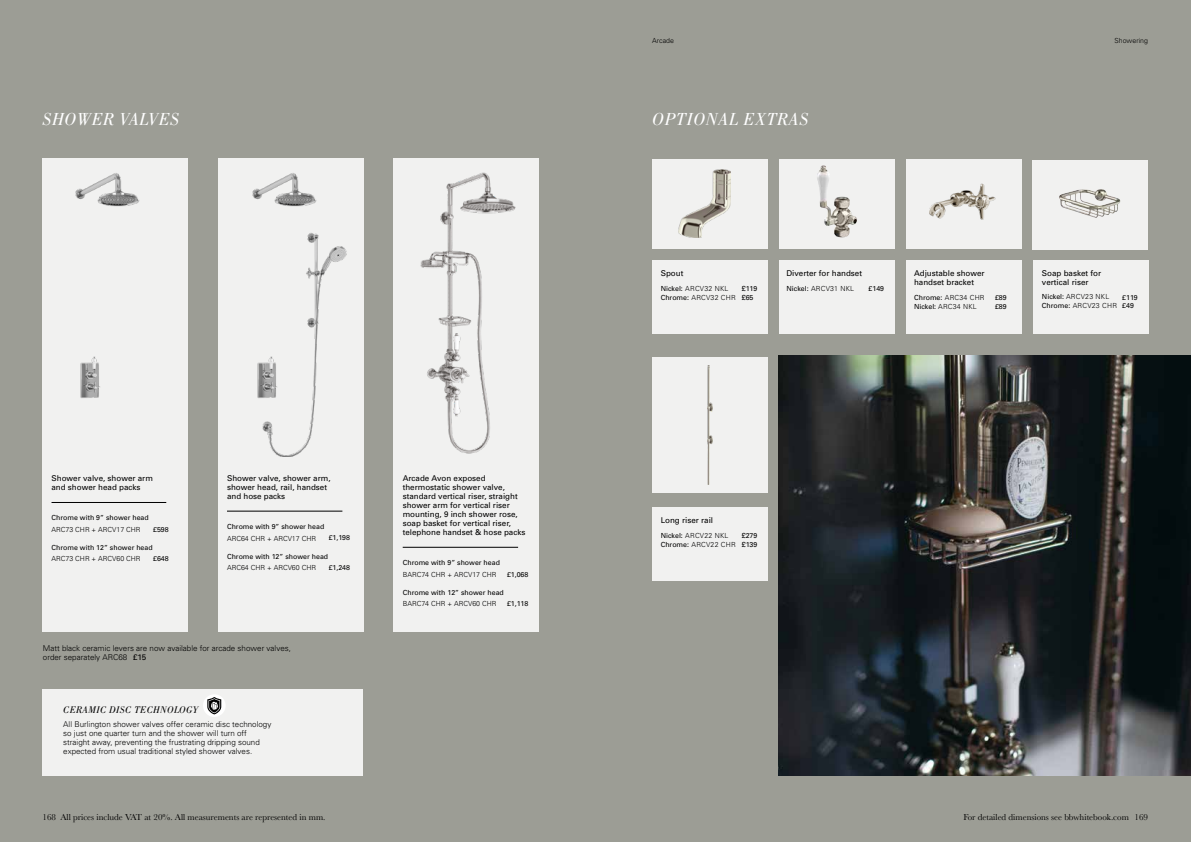
<style>
.page{position:relative;width:1191px;height:842px;background:#9c9d95}
.page>*{position:absolute;margin:0;border:0;box-sizing:border-box;transform-origin:0 0}
.t1{font:italic 18px "Bodoni";letter-spacing:.03em;color:#fff}
.t2{font:italic 10px "Bodoni";letter-spacing:.03em;color:#000}
.t3{font:9px "Baskerville";color:#000}
.t4{font:8px/9px "Univers";color:#000}
.t5{font:300 8px/9px "Univers";color:#000}
.t6{font:7px/9px "Univers";color:#000}
.t7{font:300 7px/9px "Univers";letter-spacing:.03em;color:#000}
.t8{font:300 7px "Univers";color:#000}
.s1{font-weight:400}
.s2{font-family:"Suisse Intl"}
</style>
<div class="page">
<div style="left:906px;top:260px;width:115px;height:74px;background:#f1f1f0"></div>
<div style="left:652px;top:260px;width:115px;height:74px;background:#f1f1f0"></div>
<div style="left:779px;top:260px;width:115px;height:74px;background:#f1f1f0"></div>
<div style="left:1033px;top:260px;width:115px;height:74px;background:#f1f1f0"></div>
<div style="left:652px;top:507px;width:115px;height:73px;background:#f1f1f0"></div>
<div style="left:652px;top:159px;width:115px;height:89px;background:#f1f1f0"></div>
<div style="left:652px;top:357px;width:115px;height:136px;background:#f1f1f0"></div>
<div style="left:779px;top:159px;width:115px;height:89px;background:#f1f1f0"></div>
<div style="left:1033px;top:160px;width:115px;height:89px;background:#f1f1f0"></div>
<div style="left:906px;top:159px;width:115px;height:89px;background:#f1f1f0"></div>
<div style="left:43px;top:159px;width:145px;height:473px;background:#f1f1f0"></div>
<div style="left:218px;top:159px;width:145px;height:473px;background:#f1f1f0"></div>
<div style="left:393px;top:159px;width:145px;height:473px;background:#f1f1f0"></div>
<hr style="left:52px;top:502px;width:114px;height:1px;background:#000">
<hr style="left:227px;top:511px;width:115px;height:1px;background:#000">
<hr style="left:403px;top:547px;width:115px;height:1px;background:#000">
<img style="left:252px;top:173px;width:95px;height:283px">
<img style="left:75px;top:173px;width:65px;height:225px">
<img style="left:420px;top:172px;width:96px;height:282px">
<div style="left:43px;top:689px;width:320px;height:86px;background:#f1f1f0"></div>
<div style="left:203px;top:694px;width:23px;height:23px;background:#fff;border-radius:50%"></div>
<svg style="left:207px;top:697px;width:14px;height:17px"></svg>
<img style="left:778px;top:356px;width:413px;height:419px">
<img style="left:678px;top:170px;width:52px;height:67px">
<img style="left:817px;top:165px;width:32px;height:72px">
<img style="left:929px;top:184px;width:66px;height:36px">
<img style="left:707px;top:365px;width:5px;height:120px">
<img style="left:1059px;top:189px;width:61px;height:29px">
<p class="t8" style="left:652px;top:36px;width:23px">Arcade</p>
<p class="t8" style="left:1114px;top:36px;width:35px">Showering</p>
<h1 class="t1" style="left:43px;top:109px;width:138px">SHOWER VALVES</h1>
<h1 class="t1" style="left:652px;top:109px;width:158px">OPTIONAL EXTRAS</h1>
<p class="t4" style="left:660px;top:269px;width:24px">Spout</p>
<p class="t7" style="left:660px;top:284px;width:77px"><span class="s1">Nickel:</span> ARCV32 NKL<br><span class="s1">Chrome:</span> ARCV32 CHR</p>
<p class="t6" style="left:741px;top:284px;width:17px"><span class="s2">£</span>119 <span class="s2">£</span>65</p>
<p class="t4" style="left:786px;top:269px;width:77px">Diverter for handset</p>
<p class="t7" style="left:786px;top:284px;width:69px"><span class="s1">Nickel:</span> ARCV31 NKL</p>
<p class="t6" style="left:868px;top:284px;width:17px">£149</p>
<p class="t4" style="left:914px;top:269px;width:72px">Adjustable shower handset bracket</p>
<p class="t7" style="left:914px;top:293px;width:72px"><span class="s1">Chrome:</span> ARC34 CHR<br><span class="s1">Nickel:</span> ARC34 NKL</p>
<p class="t4" style="left:1042px;top:268px;width:61px">Soap basket for vertical riser</p>
<p class="t7" style="left:1042px;top:292px;width:77px"><span class="s1">Nickel:</span> ARCV23 NKL<br><span class="s1">Chrome:</span> ARCV23 CHR</p>
<p class="t6" style="left:995px;top:293px;width:13px">£89 £89</p>
<p class="t6" style="left:1122px;top:293px;width:17px;line-height:8.3px">£119 £49</p>
<p class="t4" style="left:52px;top:474px;width:103px">Shower valve, shower arm and shower head packs</p>
<p class="t6" style="left:52px;top:513px;width:99px">Chrome with 9” shower head</p>
<p class="t8" style="left:52px;top:525px;width:91px">ARC73 CHR + ARCV17 CHR</p>
<p class="t6" style="left:52px;top:543px;width:103px">Chrome with 12” shower head</p>
<p class="t8" style="left:52px;top:555px;width:91px">ARC73 CHR + ARCV60 CHR</p>
<p class="t6" style="left:153px;top:525px;width:17px">£598</p>
<p class="t6" style="left:153px;top:555px;width:17px">£648</p>
<p class="t4" style="left:227px;top:474px;width:105px">Shower valve, shower arm, shower head, rail, handset and hose packs</p>
<p class="t6" style="left:227px;top:522px;width:99px">Chrome with 9” shower head</p>
<p class="t8" style="left:227px;top:534px;width:91px">ARC64 CHR + ARCV17 CHR</p>
<p class="t6" style="left:227px;top:552px;width:103px">Chrome with 12” shower head</p>
<p class="t8" style="left:227px;top:564px;width:91px">ARC64 CHR + ARCV60 CHR</p>
<p class="t6" style="left:329px;top:533px;width:23px">£1,198</p>
<p class="t6" style="left:329px;top:564px;width:23px">£1,248</p>
<p class="t5" style="left:43px;top:644px;width:250px">Matt black ceramic levers are now available for arcade shower valves, order separately ARC68</p>
<p class="t4" style="left:133px;top:653px;width:15px">£15</p>
<p class="t2" style="left:63px;top:704px;width:136px">CERAMIC DISC TECHNOLOGY</p>
<p class="t5" style="left:63px;top:719px;width:210px">All Burlington shower valves offer ceramic disc technology so just one quarter turn and the shower will turn off straight away, preventing the frustrating dripping sound expected from usual traditional styled shower valves.</p>
<p class="t4" style="left:403px;top:474px;width:124px">Arcade Avon exposed thermostatic shower valve, standard vertical riser, straight shower arm for vertical riser mounting, 9 inch shower rose, soap basket for vertical riser, telephone handset &amp; hose packs</p>
<p class="t6" style="left:403px;top:558px;width:99px">Chrome with 9” shower head</p>
<p class="t8" style="left:403px;top:570px;width:95px">BARC74 CHR + ARCV17 CHR</p>
<p class="t6" style="left:403px;top:588px;width:103px">Chrome with 12” shower head</p>
<p class="t8" style="left:403px;top:600px;width:95px">BARC74 CHR + ARCV60 CHR</p>
<p class="t6" style="left:507px;top:570px;width:23px">£1,068</p>
<p class="t6" style="left:507px;top:600px;width:23px">£1,118</p>
<p class="t4" style="left:660px;top:516px;width:54px">Long riser rail</p>
<p class="t7" style="left:660px;top:531px;width:77px"><span class="s1">Nickel:</span> ARCV22 NKL<br><span class="s1">Chrome:</span> ARCV22 CHR</p>
<p class="t6" style="left:741px;top:531px;width:17px"><span class="s2">£</span>279 <span class="s2">£</span>139</p>
<p class="t3" style="left:61px;top:811px;width:266px">All prices include VAT at 20%. All measurements are represented in mm.</p>
<p class="t3" style="left:43px;top:811px;width:15px">168</p>
<p class="t3" style="left:963px;top:811px;width:186px">For detailed dimensions see bbwhitebook.com 169</p>
</div>
